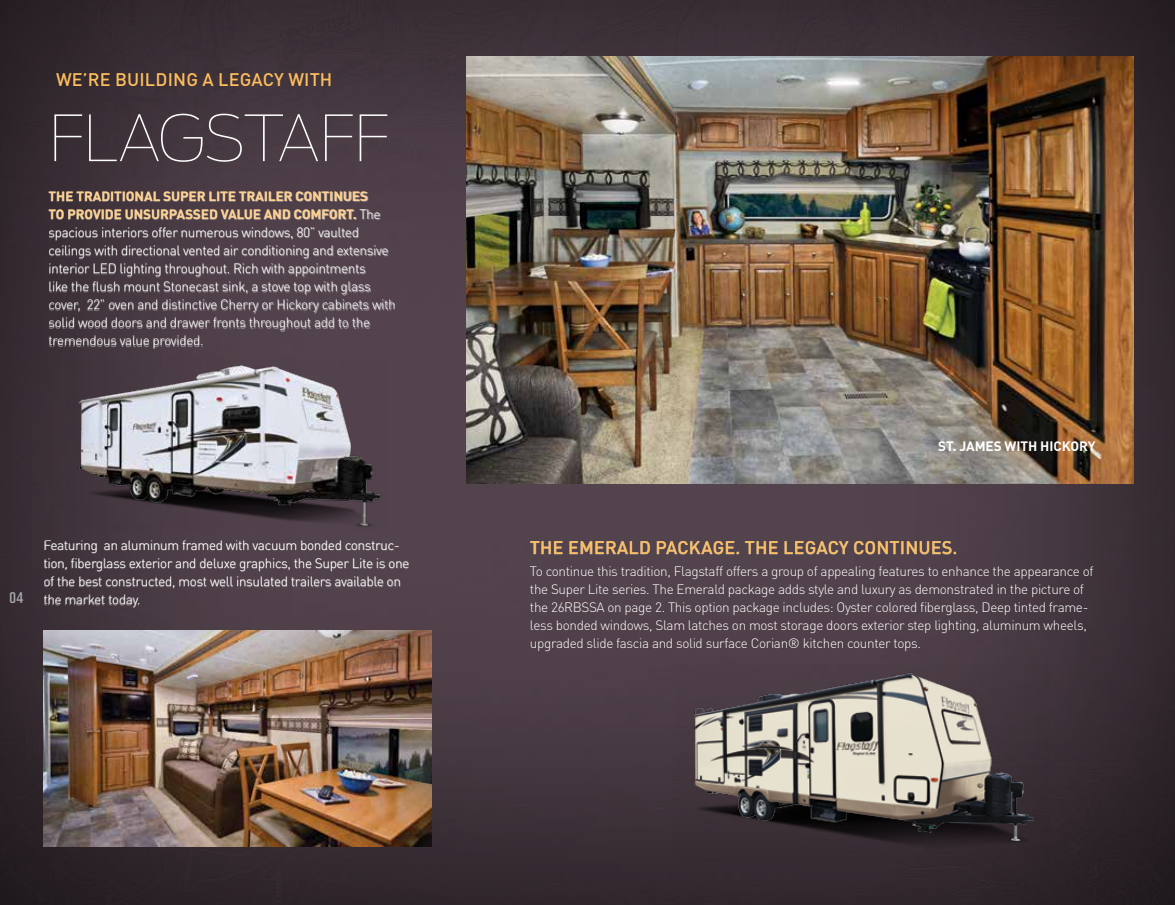
<style>
.page{position:relative;width:1175px;height:905px;background:#fff}
.page>*{position:absolute;margin:0;border:0;box-sizing:border-box;transform-origin:0 0}
.t1{font:100 63px "Antenna";letter-spacing:-.03em;color:#fff}
.t2{font:500 18px "DINOT";letter-spacing:.01em;color:#fdbe5d}
.t3{font:18px "Solano Gothic MVB Sb SC";color:#a7a9ac}
.t4{font:300 13.5px/18px "DINOT";letter-spacing:-.025em;color:#fff}
.t5{font:700 13.5px "DINOT";letter-spacing:-.005em;color:#fff}
.s1{font-weight:700;color:#ffd08b}
</style>
<div class="page">
<hr style="left:1174px;top:15px;width:1px;height:255px;background:#6d6e71">
<div style="left:0;top:0;width:1174px;height:904px;background:#000;opacity:.75"></div>
<hr style="left:1174px;top:291px;width:1px;height:613px;background:#6d6e71">
<img style="left:44px;top:630px;width:387px;height:216px">
<img style="left:466px;top:56px;width:667px;height:427px">
<img style="left:68px;top:357px;width:318px;height:175px">
<img style="left:674px;top:664px;width:374px;height:198px">
<div style="left:49px;top:192px;width:345px;height:157px;background:#e0e1e2;opacity:.75"></div>
<div style="left:530px;top:541px;width:426px;height:13px;background:#e0e1e2;opacity:.75"></div>
<div style="left:44px;top:540px;width:364px;height:67px;background:#e0e1e2;opacity:.75"></div>
<h2 class="t2" style="left:56px;top:68px;width:278px">WE’RE BUILDING A LEGACY WITH</h2>
<h1 class="t1" style="left:48px;top:103px;width:342px">FLAGSTAFF</h1>
<p class="t4" style="left:48px;top:187px;width:349px"><span class="s1">THE TRADITIONAL SUPER LITE TRAILER CONTINUES<br>TO PROVIDE UNSURPASSED VALUE AND COMFORT.</span> The spacious interiors offer numerous windows, 80” vaulted ceilings with directional vented air conditioning and extensive interior LED lighting throughout. Rich with appointments<br>like the flush mount Stonecast sink, a stove top with glass cover, 22” oven and distinctive Cherry or Hickory cabinets with solid wood doors and drawer fronts throughout add to the tremendous value provided.</p>
<p class="t5" style="left:938px;top:437px;width:159px">ST. JAMES WITH HICKORY</p>
<h2 class="t3" style="left:9px;top:587px;width:16px">04</h2>
<p class="t4" style="left:44px;top:536px;width:357px">Featuring an aluminum framed with vacuum bonded construc-</p>
<h2 class="t2" style="left:530px;top:535px;width:429px">THE EMERALD PACKAGE. THE LEGACY CONTINUES.</h2>
<p class="t4" style="left:44px;top:554px;width:367px">tion, fiberglass exterior and deluxe graphics, the Super Lite is one of the best constructed, most well insulated trailers available on the market today.</p>
<p class="t4" style="left:530px;top:562px;width:565px">To continue this tradition, Flagstaff offers a group of appealing features to enhance the appearance of the Super Lite series. The Emerald package adds style and luxury as demonstrated in the picture of the 26RBSSA on page 2. This option package includes: Oyster colored fiberglass, Deep tinted frame&shy;less bonded windows, Slam latches on most storage doors exterior step lighting, aluminum wheels, upgraded slide fascia and solid surface Corian® kitchen counter tops.</p>
</div>
